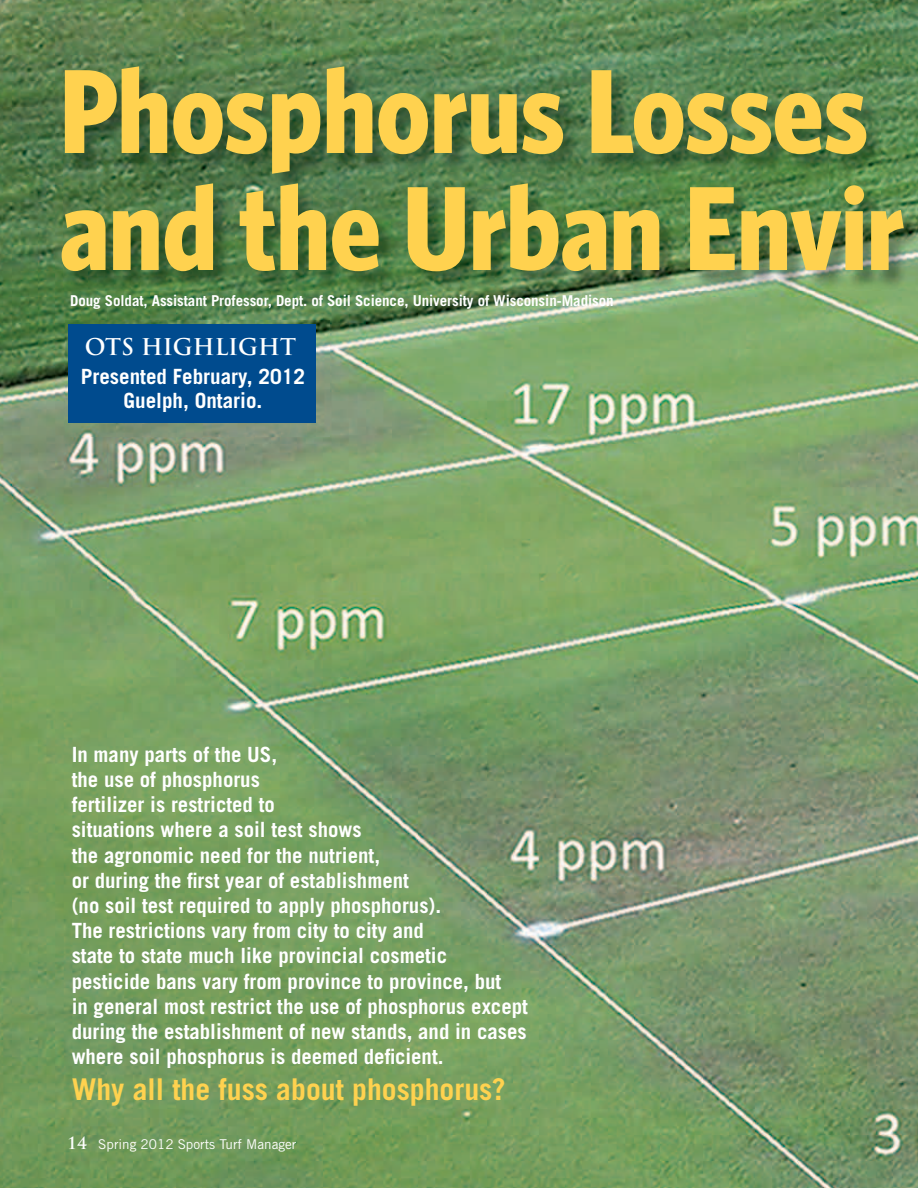
<style>
.page{position:relative;width:918px;height:1188px;background:#fff}
.page>*{position:absolute;margin:0;border:0;box-sizing:border-box;transform-origin:0 0}
.t1{font:700 120px/117px "Whitney Condensed";color:#ffd24f}
.t2{font:700 30px "Trade Gothic";color:#ffd24f}
.t3{font:700 22.5px "Trajan Pro";color:#fff}
.t4{font:700 21px/25.2px "Trade Gothic";color:#fff}
.t5{font:700 15px "Trade Gothic";letter-spacing:-.005em;color:#fff}
.t6{font:13.5px "Trade Gothic";color:#fff}
.s1{font-family:"Trajan Pro";font-weight:700;font-size:16.5px}
</style>
<div class="page">
<img style="left:0;top:0;width:918px;height:1188px">
<img style="left:64px;top:69px;width:854px;height:221px">
<img style="left:65px;top:321px;width:265px;height:115px">
<div style="left:68px;top:324px;width:248px;height:98px;background:#004b8e"></div>
<h1 class="t1" style="left:60px;top:47px;width:846px">Phosphorus Losses and the Urban Envir</h1>
<p class="t5" style="left:70px;top:291px;width:545px">Doug Soldat, Assistant Professor, Dept. of Soil Science, University of Wisconsin-Madison</p>
<p class="t3" style="left:85px;top:333px;width:213px">OTS HIGHLIGHT</p>
<p class="t4" style="left:81px;top:364px;width:226px;line-height:24px;text-align:center">Presented February, 2012<br>Guelph, Ontario.</p>
<p class="t4" style="left:72px;top:741px;width:458px">In many parts of the US,<br>the use of phosphorus<br>fertilizer is restricted to<br>situations where a soil test shows<br>the agronomic need for the nutrient,<br>or during the first year of establishment<br>(no soil test required to apply phosphorus).<br>The restrictions vary from city to city and<br>state to state much like provincial cosmetic pesticide bans vary from province to province, but<br>in general most restrict the use of phosphorus except during the establishment of new stands, and in cases where soil phosphorus is deemed deficient.</p>
<h2 class="t2" style="left:72px;top:1071px;width:435px">Why all the fuss about phosphorus?</h2>
<p class="t6" style="left:67px;top:1136px;width:231px"><span class="s1">14</span> Spring 2012 Sports Turf Manager</p>
</div>
